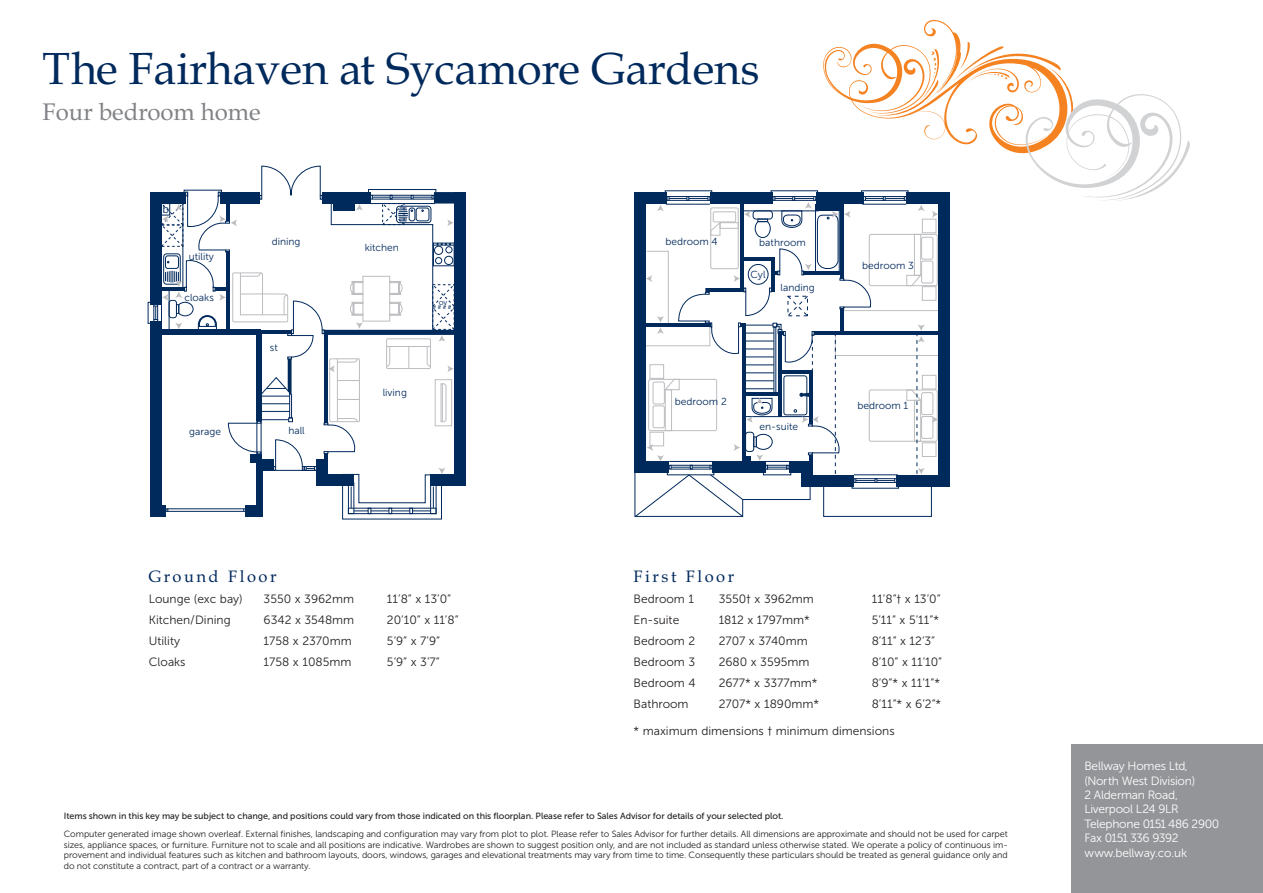
<style>
.page{position:relative;width:1263px;height:893px;background:#fff}
.page>*{position:absolute;margin:0;border:0;box-sizing:border-box;transform-origin:0 0}
.t1{font:45px "Book Antiqua";color:#00295c}
.t2{font:24px "Book Antiqua";color:#808285}
.t3{font:16.5px "Book Antiqua";letter-spacing:.15em;color:#00295c}
.t4{font:12px "Museo Sans 300";color:#231f20}
.t5{font:12px/14.4px "Museo Sans 300";letter-spacing:-.02em;color:#fff}
.t6{font:11.55px "Museo Sans 300";color:#00295c}
.t7{font:10.2px "Museo Sans 300";color:#00295c}
.t8{font:9px/10.5px "Museo Sans 300";letter-spacing:-.005em;color:#231f20;text-align:justify}
.t9{font:9px "Museo Sans 500";letter-spacing:-.005em;color:#231f20}
.t10{font:7.8px "Museo Sans 300";color:#00295c}
</style>
<div class="page">
<div style="left:150px;top:192px;width:11px;height:112px;background:#00295c"></div>
<div style="left:150px;top:321px;width:11px;height:196px;background:#00295c"></div>
<svg style="left:153px;top:166px;width:313px;height:353px"></svg>
<svg style="left:634px;top:20px;width:556px;height:497px"></svg>
<div style="left:1071px;top:744px;width:192px;height:149px;background:#939598"></div>
<h1 class="t1" style="left:43px;top:42px;width:718px">The Fairhaven at Sycamore Gardens</h1>
<h2 class="t2" style="left:43px;top:97px;width:220px">Four bedroom home</h2>
<p class="t6" style="left:162px;top:202px;width:8px">b</p>
<p class="t7" style="left:189px;top:250px;width:27px">utility</p>
<p class="t7" style="left:184px;top:291px;width:31px">cloaks</p>
<p class="t7" style="left:189px;top:425px;width:33px">garage</p>
<p class="t7" style="left:272px;top:236px;width:30px">dining</p>
<p class="t7" style="left:270px;top:342px;width:9px">st</p>
<p class="t7" style="left:288px;top:424px;width:18px">hall</p>
<p class="t7" style="left:365px;top:242px;width:36px">kitchen</p>
<p class="t10" style="left:439px;top:298px;width:10px">ov</p>
<p class="t7" style="left:383px;top:387px;width:26px">living</p>
<h3 class="t3" style="left:149px;top:566px;width:129px">Ground Floor</h3>
<h3 class="t4" style="left:149px;top:592px;width:95px">Lounge (exc bay)</h3>
<h3 class="t4" style="left:264px;top:592px;width:92px">3550 x 3962mm</h3>
<h3 class="t4" style="left:387px;top:592px;width:66px">11’8” x 13’0”</h3>
<h3 class="t4" style="left:149px;top:613px;width:83px">Kitchen/Dining</h3>
<h3 class="t4" style="left:264px;top:613px;width:92px">6342 x 3548mm</h3>
<h3 class="t4" style="left:387px;top:613px;width:73px">20’10” x 11’8”</h3>
<h3 class="t4" style="left:149px;top:634px;width:33px">Utility</h3>
<h3 class="t4" style="left:264px;top:634px;width:89px">1758 x 2370mm</h3>
<h3 class="t4" style="left:387px;top:634px;width:55px">5’9” x 7’9”</h3>
<h3 class="t4" style="left:149px;top:655px;width:38px">Cloaks</h3>
<h3 class="t4" style="left:264px;top:655px;width:89px">1758 x 1085mm</h3>
<h3 class="t4" style="left:387px;top:655px;width:54px">5’9” x 3’7”</h3>
<p class="t7" style="left:665px;top:236px;width:54px">bedroom 4</p>
<p class="t7" style="left:759px;top:237px;width:48px">bathroom</p>
<p class="t7" style="left:750px;top:268px;width:17px">Cyl</p>
<p class="t7" style="left:780px;top:281px;width:36px">landing</p>
<p class="t7" style="left:675px;top:396px;width:53px">bedroom 2</p>
<p class="t7" style="left:759px;top:421px;width:40px">en-suite</p>
<p class="t7" style="left:862px;top:260px;width:53px">bedroom 3</p>
<p class="t7" style="left:857px;top:400px;width:52px">bedroom 1</p>
<h3 class="t3" style="left:634px;top:566px;width:102px">First Floor</h3>
<h3 class="t4" style="left:634px;top:592px;width:62px">Bedroom 1</h3>
<h3 class="t4" style="left:719px;top:592px;width:97px">3550† x 3962mm</h3>
<h3 class="t4" style="left:872px;top:592px;width:70px">11’8”† x 13’0”</h3>
<h3 class="t4" style="left:634px;top:613px;width:47px">En-suite</h3>
<h3 class="t4" style="left:719px;top:613px;width:93px">1812 x 1797mm*</h3>
<h3 class="t4" style="left:872px;top:613px;width:69px">5’11” x 5’11”*</h3>
<h3 class="t4" style="left:634px;top:634px;width:63px">Bedroom 2</h3>
<h3 class="t4" style="left:719px;top:634px;width:91px">2707 x 3740mm</h3>
<h3 class="t4" style="left:872px;top:634px;width:65px">8’11” x 12’3”</h3>
<h3 class="t4" style="left:634px;top:655px;width:63px">Bedroom 3</h3>
<h3 class="t4" style="left:719px;top:655px;width:92px">2680 x 3595mm</h3>
<h3 class="t4" style="left:872px;top:655px;width:72px">8’10” x 11’10”</h3>
<h3 class="t4" style="left:634px;top:676px;width:64px">Bedroom 4</h3>
<h3 class="t4" style="left:719px;top:676px;width:100px">2677* x 3377mm*</h3>
<h3 class="t4" style="left:872px;top:676px;width:70px">8’9”* x 11’1”*</h3>
<h3 class="t4" style="left:634px;top:697px;width:56px">Bathroom</h3>
<h3 class="t4" style="left:719px;top:697px;width:102px">2707* x 1890mm*</h3>
<h3 class="t4" style="left:872px;top:697px;width:71px">8’11”* x 6’2”*</h3>
<h3 class="t4" style="left:634px;top:724px;width:262px">* maximum dimensions † minimum dimensions</h3>
<p class="t9" style="left:64px;top:811px;width:721px">Items shown in this key may be subject to change, and positions could vary from those indicated on this floorplan. Please refer to Sales Advisor for details of your selected plot.</p>
<p class="t8" style="left:64px;top:829px;width:945px">Computer generated image shown overleaf. External finishes, landscaping and configuration may vary from plot to plot. Please refer to Sales Advisor for further details. All dimensions are approximate and should not be used for carpet sizes, appliance spaces, or furniture. Furniture not to scale and all positions are indicative. Wardrobes are shown to suggest position only, and are not included as standard unless otherwise stated. We operate a policy of continuous im&shy;provement and individual features such as kitchen and bathroom layouts, doors, windows, garages and elevational treatments may vary from time to time. Consequently these particulars should be treated as general guidance only and do not constitute a contract, part of a contract or a warranty.</p>
<h3 class="t5" style="left:1084px;top:759px;width:137px">Bellway Homes Ltd, (North West Division)<br>2 Alderman Road,<br>Liverpool L24 9LR<br>Telephone 0151 486 2900<br>Fax 0151 336 9392 www.bellway.co.uk</h3>
</div>
